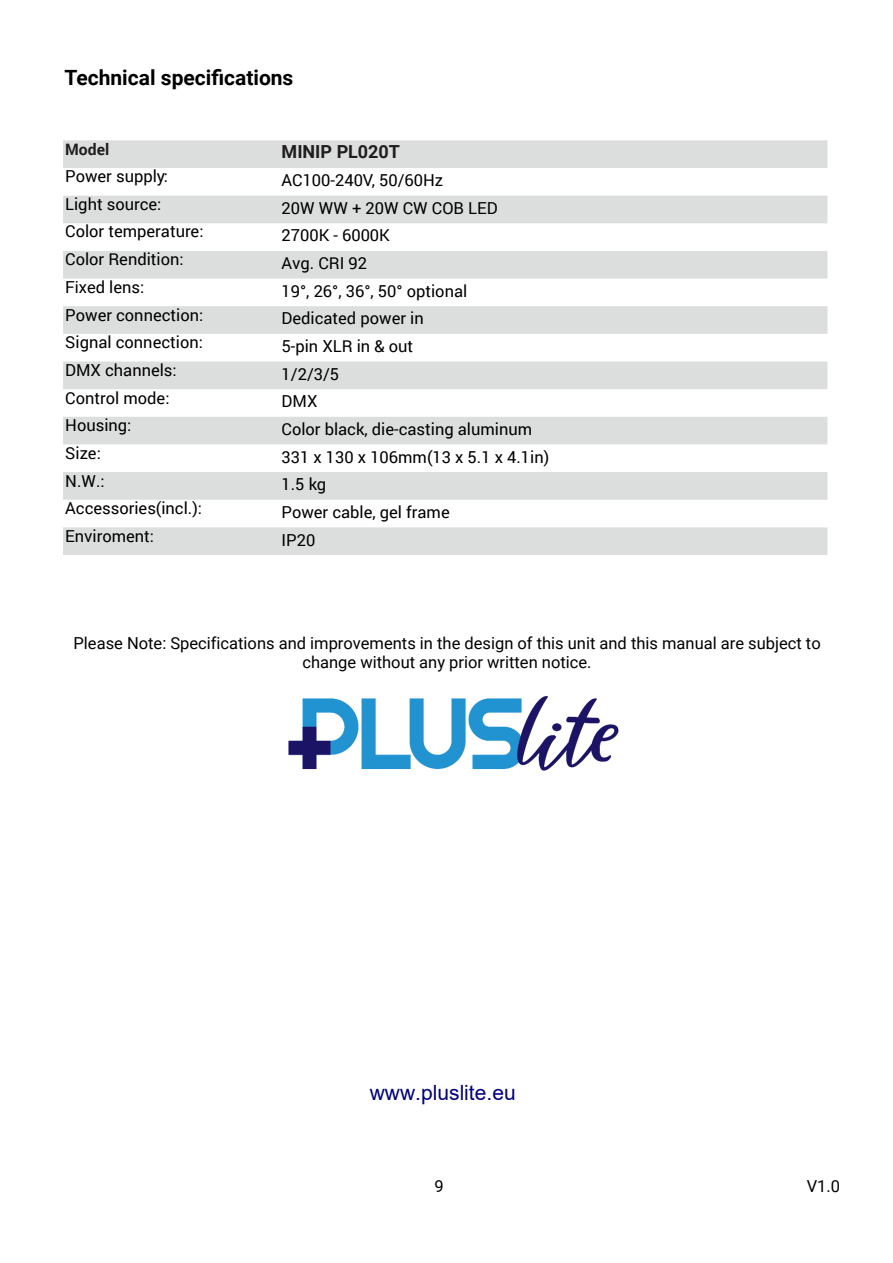
<style>
.page{position:relative;width:893px;height:1263px;background:#fff}
.page>*{position:absolute;margin:0;border:0;box-sizing:border-box;transform-origin:0 0}
.t1{font:700 21px "Roboto";color:#000}
.t2{font:21px "Arial";color:#000080}
.t3{font:700 18px "Roboto";color:#1f1e1d}
.t4{font:16.5px/27.8px "Roboto";color:#000}
.t5{font:16.5px/19.8px "Roboto";color:#000;text-align:center}
.t6{font:700 15.75px "Roboto";color:#1f1e1d}
.s1{font-style:inherit}
</style>
<div class="page">
<img style="left:288px;top:696px;width:331px;height:75px">
<svg style="left:63px;top:140px;width:764px;height:415px;fill:#dcdddd"></svg>
<p class="t1" style="left:64px;top:63px;width:230px">Technical specifications</p>
<p class="t6" style="left:65px;top:138px;width:46px">Model</p>
<p class="t4" style="left:65px;top:162px;width:140px">Power supply:<br>Light source:<br>Color temperature:<br>Color Rendition:<br>Fixed lens:<br>Power connection:<br>Signal connection:<br>DMX channels:<br>Control mode:<br>Housing:<br>Size:<br>N.W.:<br>Accessories(incl.):<br>Enviroment:</p>
<p class="t3" style="left:282px;top:139px;width:120px">MINIP PL<span class="s1">020T</span></p>
<p class="t4" style="left:282px;top:165px;width:269px">AC100-240V, 50/60Hz<br>20W WW + 20W CW COB LED<br>2700K - 6000K<br>Avg. CRI 92<br>19°, 26°, 36°, 50° optional<br>Dedicated power in<br>5-pin XLR in &amp; out<br>1/2/3/5<br>DMX<br>Color black, die-casting aluminum<br>331 x 130 x 106mm(13 x 5.1 x 4.1in)<br>1.5 kg<br>Power cable, gel frame<br>IP20</p>
<p class="t5" style="left:74px;top:632px;width:749px">Please Note: Specifications and improvements in the design of this unit and this manual are subject to change without any prior written notice.</p>
<p class="t2" style="left:370px;top:1078px;width:147px">www.pluslite.eu</p>
<p class="t4" style="left:434px;top:1171px;width:11px">9</p>
<p class="t4" style="left:807px;top:1171px;width:35px">V1.0</p>
</div>
